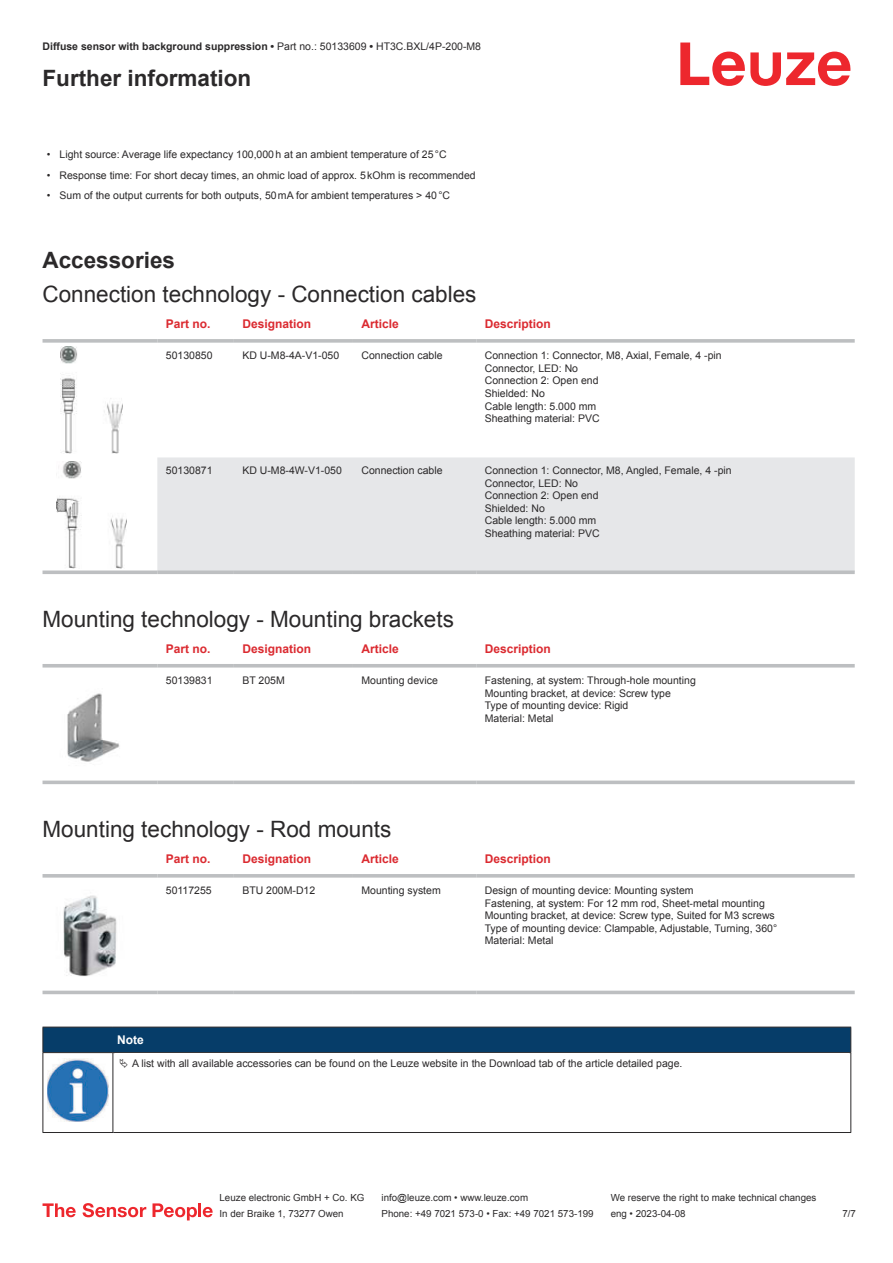
<style>
.page{position:relative;width:893px;height:1263px;background:#fff}
.page>*{position:absolute;margin:0;border:0;box-sizing:border-box;transform-origin:0 0}
.t1{font:22.5px "Arial";color:#2b292a}
.t2{font:700 22.5px "Arial";color:#2b292a}
.t3{font:700 12px "Arial";color:#db2a30}
.t4{font:700 12px "Arial";color:#fff}
.t5{font:10.5px/12.6px "Arial";color:#2b292a}
.t6{font:700 10.5px "Arial";color:#2b292a}
.t7{font:9.75px "Arial";color:#2b292a}
.s1{font-weight:400}
</style>
<div class="page">
<svg style="left:680px;top:43px;width:170px;height:43px"></svg>
<div style="left:157px;top:457px;width:698px;height:113px;background:#e6e7e9"></div>
<svg style="left:43px;top:339px;width:114px;height:4px"></svg>
<svg style="left:157px;top:339px;width:77px;height:4px"></svg>
<svg style="left:234px;top:339px;width:119px;height:4px"></svg>
<svg style="left:353px;top:339px;width:123px;height:4px"></svg>
<svg style="left:476px;top:339px;width:379px;height:4px;background:#c3c5c7"></svg>
<svg style="left:43px;top:570px;width:114px;height:4px"></svg>
<svg style="left:157px;top:570px;width:77px;height:4px"></svg>
<svg style="left:234px;top:570px;width:119px;height:4px"></svg>
<svg style="left:353px;top:570px;width:123px;height:4px"></svg>
<svg style="left:476px;top:570px;width:379px;height:4px;background:#c2c4c6"></svg>
<img style="left:60px;top:347px;width:63px;height:106px">
<img style="left:56px;top:462px;width:70px;height:106px">
<svg style="left:43px;top:667px;width:812px;height:118px"></svg>
<hr style="left:43px;top:664px;width:114px;height:3px;background:#bdbfc1">
<hr style="left:157px;top:664px;width:77px;height:3px;background:#bdbfc1">
<hr style="left:234px;top:664px;width:119px;height:3px;background:#bdbfc1">
<hr style="left:353px;top:664px;width:123px;height:3px;background:#bdbfc1">
<hr style="left:476px;top:664px;width:379px;height:3px;background:#bdbfc1">
<svg style="left:43px;top:780px;width:114px;height:4px"></svg>
<svg style="left:157px;top:780px;width:77px;height:4px"></svg>
<svg style="left:234px;top:780px;width:119px;height:4px"></svg>
<svg style="left:353px;top:780px;width:123px;height:4px"></svg>
<svg style="left:476px;top:780px;width:379px;height:4px;background:#c6c8c9"></svg>
<img style="left:52px;top:672px;width:79px;height:106px">
<div style="left:43px;top:990px;width:812px;height:5px;background:#efefef"></div>
<svg style="left:43px;top:874px;width:114px;height:4px"></svg>
<svg style="left:157px;top:874px;width:77px;height:4px"></svg>
<svg style="left:234px;top:874px;width:119px;height:4px"></svg>
<svg style="left:353px;top:874px;width:123px;height:4px"></svg>
<svg style="left:476px;top:874px;width:379px;height:4px;background:#c3c5c7"></svg>
<hr style="left:43px;top:991px;width:114px;height:3px;background:#bdbfc1">
<hr style="left:157px;top:991px;width:77px;height:3px;background:#bdbfc1">
<hr style="left:234px;top:991px;width:119px;height:3px;background:#bdbfc1">
<hr style="left:353px;top:991px;width:123px;height:3px;background:#bdbfc1">
<hr style="left:476px;top:991px;width:379px;height:3px;background:#bdbfc1">
<img style="left:63px;top:895px;width:54px;height:82px">
<hr style="left:43px;top:1052px;width:70px;height:1px;background:#2b292a">
<div style="left:43px;top:1027px;width:808px;height:25px;background:#063d69"></div>
<hr style="left:113px;top:1052px;width:738px;height:1px;background:#2b292a">
<hr style="left:43px;top:1053px;width:1px;height:75px;background:#2b292a">
<hr style="left:113px;top:1053px;width:1px;height:75px;background:#2b292a">
<hr style="left:850px;top:1053px;width:1px;height:75px;background:#2b292a">
<hr style="left:43px;top:1132px;width:70px;height:1px;background:#2b292a">
<hr style="left:113px;top:1132px;width:738px;height:1px;background:#2b292a">
<img style="left:47px;top:1059px;width:61px;height:63px">
<svg style="left:43px;top:1203px;width:33px;height:14px"></svg>
<svg style="left:83px;top:1203px;width:63px;height:14px"></svg>
<svg style="left:153px;top:1203px;width:44px;height:17px"></svg>
<hr style="left:198px;top:1203px;width:3px;height:14px;background:#ed272d">
<svg style="left:203px;top:1207px;width:10px;height:10px"></svg>
<p class="t6" style="left:43px;top:43px;width:440px">Diffuse sensor with background suppression • <span class="s1">Part no.: 50133609</span> • <span class="s1">HT3C.BXL/4P-200-M8</span></p>
<h1 class="t2" style="left:43px;top:70px;width:210px">Further information</h1>
<p class="t5" style="left:47px;top:149px;width:401px">• Light source: Average life expectancy 100,000 h at an ambient temperature of 25 °C</p>
<p class="t5" style="left:47px;top:170px;width:430px">• Response time: For short decay times, an ohmic load of approx. 5 kOhm is recommended</p>
<p class="t5" style="left:47px;top:190px;width:405px">• Sum of the output currents for both outputs, 50 mA for ambient temperatures &gt; 40 °C</p>
<h1 class="t2" style="left:43px;top:252px;width:134px">Accessories</h1>
<h1 class="t1" style="left:43px;top:286px;width:435px">Connection technology - Connection cables</h1>
<p class="t3" style="left:166px;top:319px;width:46px">Part no.</p>
<p class="t3" style="left:242px;top:319px;width:70px">Designation</p>
<p class="t3" style="left:361px;top:319px;width:39px">Article</p>
<p class="t3" style="left:485px;top:319px;width:68px">Description</p>
<p class="t5" style="left:166px;top:350px;width:48px">50130850</p>
<p class="t5" style="left:242px;top:350px;width:98px">KD U-M8-4A-V1-050</p>
<p class="t5" style="left:361px;top:350px;width:83px">Connection cable</p>
<p class="t5" style="left:485px;top:350px;width:238px">Connection 1: Connector, M8, Axial, Female, 4 -pin<br>Connector, LED: No<br>Connection 2: Open end<br>Shielded: No<br>Cable length: 5.000 mm<br>Sheathing material: PVC</p>
<p class="t5" style="left:166px;top:465px;width:48px">50130871</p>
<p class="t5" style="left:242px;top:465px;width:101px">KD U-M8-4W-V1-050</p>
<p class="t5" style="left:361px;top:465px;width:83px">Connection cable</p>
<p class="t5" style="left:485px;top:465px;width:248px">Connection 1: Connector, M8, Angled, Female, 4 -pin<br>Connector, LED: No<br>Connection 2: Open end<br>Shielded: No<br>Cable length: 5.000 mm<br>Sheathing material: PVC</p>
<h1 class="t1" style="left:43px;top:610px;width:413px">Mounting technology - Mounting brackets</h1>
<p class="t3" style="left:166px;top:644px;width:46px">Part no.</p>
<p class="t3" style="left:242px;top:644px;width:70px">Designation</p>
<p class="t3" style="left:361px;top:644px;width:39px">Article</p>
<p class="t3" style="left:485px;top:644px;width:68px">Description</p>
<p class="t5" style="left:166px;top:675px;width:48px">50139831</p>
<p class="t5" style="left:242px;top:675px;width:44px">BT 205M</p>
<p class="t5" style="left:361px;top:675px;width:78px">Mounting device</p>
<p class="t5" style="left:485px;top:675px;width:213px">Fastening, at system: Through-hole mounting Mounting bracket, at device: Screw type Type of mounting device: Rigid<br>Material: Metal</p>
<h1 class="t1" style="left:43px;top:820px;width:350px">Mounting technology - Rod mounts</h1>
<p class="t3" style="left:166px;top:854px;width:46px">Part no.</p>
<p class="t3" style="left:242px;top:854px;width:70px">Designation</p>
<p class="t3" style="left:361px;top:854px;width:39px">Article</p>
<p class="t3" style="left:485px;top:854px;width:68px">Description</p>
<p class="t5" style="left:166px;top:885px;width:47px">50117255</p>
<p class="t5" style="left:242px;top:885px;width:74px">BTU 200M-D12</p>
<p class="t5" style="left:361px;top:885px;width:81px">Mounting system</p>
<p class="t5" style="left:485px;top:885px;width:294px">Design of mounting device: Mounting system<br>Fastening, at system: For 12 mm rod, Sheet-metal mounting Mounting bracket, at device: Screw type, Suited for M3 screws Type of mounting device: Clampable, Adjustable, Turning, 360° Material: Metal</p>
<p class="t4" style="left:117px;top:1035px;width:28px">Note</p>
<p class="t5" style="left:132px;top:1058px;width:552px">A list with all available accessories can be found on the Leuze website in the Download tab of the article detailed page.</p>
<p class="t7" style="left:220px;top:1194px;width:146px">Leuze electronic GmbH + Co. KG</p>
<p class="t7" style="left:381px;top:1194px;width:148px">info@leuze.com • www.leuze.com</p>
<p class="t7" style="left:611px;top:1194px;width:207px">We reserve the right to make technical changes</p>
<p class="t7" style="left:220px;top:1210px;width:126px">In der Braike 1, 73277 Owen</p>
<p class="t7" style="left:381px;top:1210px;width:214px">Phone: +49 7021 573-0 • Fax: +49 7021 573-199</p>
<p class="t7" style="left:611px;top:1210px;width:76px">eng • 2023-04-08</p>
<p class="t7" style="left:842px;top:1210px;width:15px">7 /7</p>
</div>
